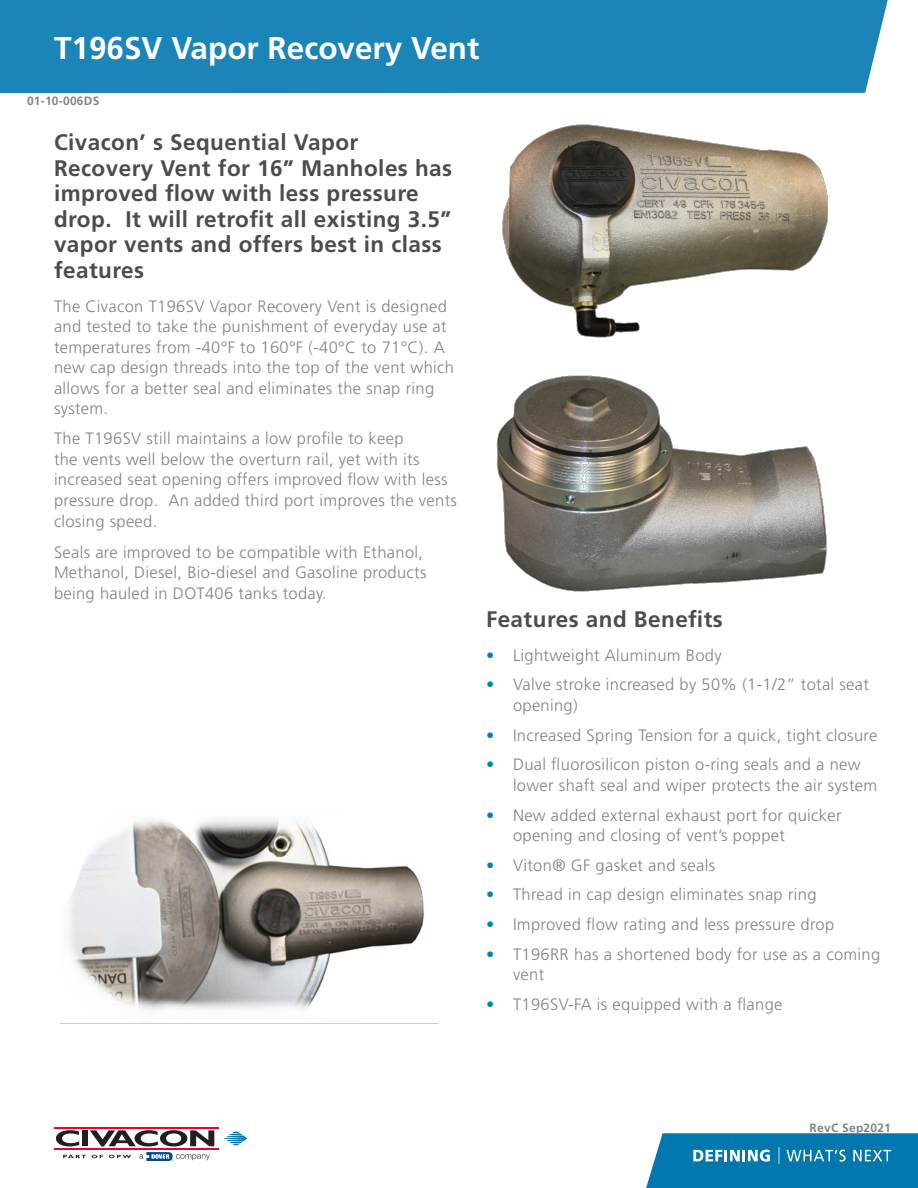
<style>
.page{position:relative;width:918px;height:1188px;background:#fff}
.page>*{position:absolute;margin:0;border:0;box-sizing:border-box;transform-origin:0 0}
.t1{font:700 31.5px "Frutiger LT Std";color:#fff}
.t2{font:700 22.5px/25.5px "Frutiger LT Std";letter-spacing:.02em;color:#4b4c4d}
.t3{font:300 16.5px/20.5px "Frutiger LT Std";letter-spacing:.02em;color:#818386}
.t4{font:700 12px "Frutiger LT Std";letter-spacing:.02em;color:#818386}
.s1{color:#0085b7}
</style>
<div class="page">
<svg style="left:224px;top:1131px;width:23px;height:16px"></svg>
<svg style="left:56px;top:1130px;width:23px;height:16px"></svg>
<div style="left:82px;top:1130px;width:6px;height:16px;background:#231f20"></div>
<svg style="left:90px;top:1130px;width:124px;height:16px"></svg>
<hr style="left:54px;top:1148px;width:165px;height:1px;background:#ef0027">
<hr style="left:54px;top:1127px;width:165px;height:2px;background:#ef0027">
<svg style="left:63px;top:1155px;width:23px;height:3px"></svg>
<svg style="left:92px;top:1155px;width:11px;height:3px"></svg>
<svg style="left:109px;top:1155px;width:22px;height:3px"></svg>
<svg style="left:140px;top:1152px;width:70px;height:9px"></svg>
<div style="left:0;top:0;width:888px;height:93px;background:#1a85b6"></div>
<svg style="left:646px;top:1133px;width:272px;height:55px;background:#1884b5"></svg>
<img style="left:68px;top:818px;width:357px;height:192px">
<img style="left:502px;top:124px;width:326px;height:214px">
<img style="left:496px;top:375px;width:331px;height:217px">
<p class="t1" style="left:54px;top:30px;width:427px">T196SV Vapor Recovery Vent</p>
<p class="t4" style="left:27px;top:94px;width:74px">01-10-006DS</p>
<p class="t2" style="left:54px;top:130px;width:400px">Civacon’ s Sequential Vapor<br>Recovery Vent for 16” Manholes has improved flow with less pressure drop. It will retrofit all existing 3.5” vapor vents and offers best in class features</p>
<p class="t3" style="left:54px;top:296px;width:402px">The Civacon T196SV Vapor Recovery Vent is designed and tested to take the punishment of everyday use at temperatures from -40°F to 160°F (-40°C to 71°C). A new cap design threads into the top of the vent which allows for a better seal and eliminates the snap ring system.</p>
<p class="t3" style="left:54px;top:429px;width:404px">The T196SV still maintains a low profile to keep<br>the vents well below the overturn rail, yet with its increased seat opening offers improved flow with less pressure drop. An added third port improves the vents closing speed.</p>
<p class="t3" style="left:54px;top:542px;width:374px">Seals are improved to be compatible with Ethanol,<br>Methanol, Diesel, Bio-diesel and Gasoline products being hauled in DOT406 tanks today.</p>
<p class="t2" style="left:486px;top:606px;width:238px">Features and Benefits</p>
<p class="t3" style="left:486px;top:645px;width:237px"><span class="s1">•</span> Lightweight Aluminum Body</p>
<p class="t3" style="left:513px;top:675px;width:357px;text-indent:-27px"><span class="s1">•</span> Valve stroke increased by 50% (1-1/2” total seat opening)</p>
<p class="t3" style="left:486px;top:725px;width:393px"><span class="s1">•</span> Increased Spring Tension for a quick, tight closure</p>
<p class="t3" style="left:513px;top:755px;width:366px;text-indent:-27px"><span class="s1">•</span> Dual fluorosilicon piston o-ring seals and a new lower shaft seal and wiper protects the air system</p>
<p class="t3" style="left:513px;top:805px;width:330px;text-indent:-27px"><span class="s1">•</span> New added external exhaust port for quicker opening and closing of vent’s poppet</p>
<p class="t3" style="left:486px;top:855px;width:231px"><span class="s1">•</span> Viton® GF gasket and seals</p>
<p class="t3" style="left:486px;top:885px;width:332px"><span class="s1">•</span> Thread in cap design eliminates snap ring</p>
<p class="t3" style="left:486px;top:914px;width:350px"><span class="s1">•</span> Improved flow rating and less pressure drop</p>
<p class="t3" style="left:513px;top:944px;width:369px;text-indent:-27px"><span class="s1">•</span> T196RR has a shortened body for use as a coming vent</p>
<p class="t3" style="left:486px;top:994px;width:298px"><span class="s1">•</span> T196SV-FA is equipped with a flange</p>
<p class="t4" style="left:810px;top:1120px;width:83px">RevC Sep2021</p>
</div>
